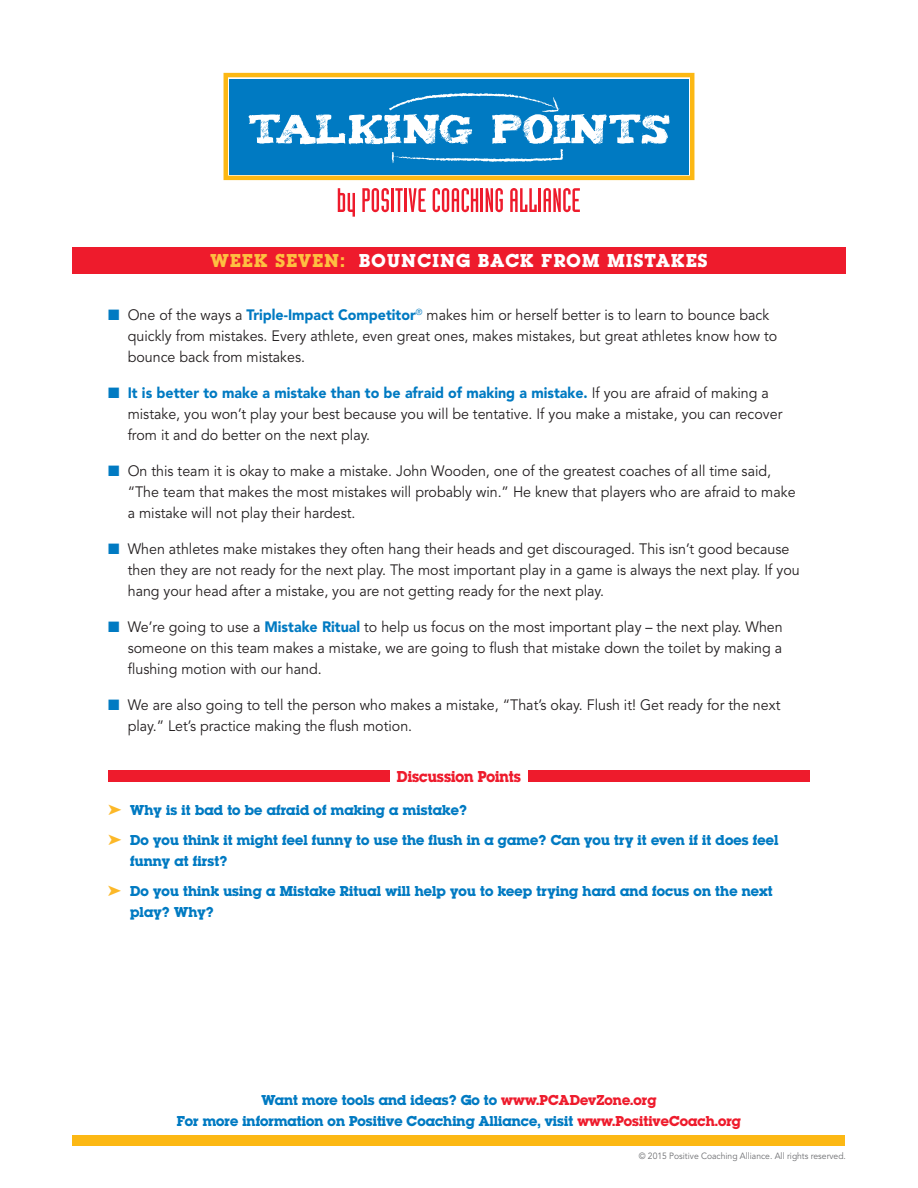
<style>
.page{position:relative;width:918px;height:1188px;background:#fff}
.page>*{position:absolute;margin:0;border:0;box-sizing:border-box;transform-origin:0 0}
.t1{font:19.5px "Lubalin Graph Bld";letter-spacing:.07em;color:#fff}
.t2{font:16.5px "Lubalin Graph Bld";color:#ee1b2c;scale:.95 1}
.t3{font:15px/21px "Avenir";color:#231f20;scale:.95 1}
.t4{font:15px/30px "Lubalin Graph Bld";letter-spacing:.01em;color:#007ac2}
.t5{font:9px "Avenir";color:#6c6d70;scale:.95 1}
.s1{color:#febf41}
.s2{color:#007ac2}
.s3{font-weight:900;color:#007ac2}
.s4{color:#fcb828}
.s5{color:#ee1b2c}
</style>
<div class="page">
<div style="left:72px;top:248px;width:774px;height:26px;background:#ee1b2c"></div>
<div style="left:224px;top:73px;width:470px;height:107px;background:#fcb814"></div>
<svg style="left:228px;top:77px;width:462px;height:99px"></svg>
<div style="left:229px;top:79px;width:459px;height:95px;background:#007ac2"></div>
<svg style="left:338px;top:188px;width:17px;height:29px"></svg>
<svg style="left:362px;top:188px;width:27px;height:24px"></svg>
<hr style="left:391px;top:188px;width:3px;height:24px;background:#ee1b2c">
<svg style="left:395px;top:188px;width:8px;height:24px"></svg>
<hr style="left:404px;top:188px;width:3px;height:24px;background:#ee1b2c">
<svg style="left:409px;top:188px;width:17px;height:24px"></svg>
<svg style="left:433px;top:188px;width:45px;height:24px"></svg>
<hr style="left:481px;top:188px;width:2px;height:24px;background:#ee1b2c">
<svg style="left:486px;top:188px;width:17px;height:24px"></svg>
<svg style="left:510px;top:188px;width:27px;height:24px"></svg>
<hr style="left:539px;top:188px;width:2px;height:24px;background:#ee1b2c">
<svg style="left:544px;top:188px;width:36px;height:24px"></svg>
<svg style="left:249px;top:93px;width:420px;height:70px"></svg>
<div style="left:73px;top:1136px;width:772px;height:10px;background:#fcb814"></div>
<div style="left:108px;top:771px;width:281px;height:11px;background:#ee1b2c"></div>
<div style="left:529px;top:771px;width:281px;height:11px;background:#ee1b2c"></div>
<h1 class="t1" style="left:210px;top:248px;width:499px"><span class="s1">WEEK SEVEN:</span> BOUNCING BACK FROM MISTAKES</h1>
<p class="t3" style="left:128px;top:305px;width:685px;text-indent:-20px"><span class="s2">■</span> One of the ways a <span class="s3">Triple-Impact Competitor</span><sup>®</sup> makes him or herself better is to learn to bounce back quickly from mistakes. Every athlete, even great ones, makes mistakes, but great athletes know how to bounce back from mistakes.</p>
<p class="t3" style="left:128px;top:383px;width:691px;text-indent:-20px"><span class="s2">■</span> <span class="s3">It is better to make a mistake than to be afraid of making a mistake.</span> If you are afraid of making a mistake, you won’t play your best because you will be tentative. If you make a mistake, you can recover from it and do better on the next play.</p>
<p class="t3" style="left:128px;top:461px;width:705px;text-indent:-20px"><span class="s2">■</span> On this team it is okay to make a mistake. John Wooden, one of the greatest coaches of all time said, “The team that makes the most mistakes will probably win.” He knew that players who are afraid to make a mistake will not play their hardest.</p>
<p class="t3" style="left:128px;top:539px;width:709px;text-indent:-20px"><span class="s2">■</span> When athletes make mistakes they often hang their heads and get discouraged. This isn’t good because then they are not ready for the next play. The most important play in a game is always the next play. If you hang your head after a mistake, you are not getting ready for the next play.</p>
<p class="t3" style="left:128px;top:617px;width:691px;text-align:justify;text-indent:-20px"><span class="s2">■</span> We’re going to use a <span class="s3">Mistake Ritual</span> to help us focus on the most important play – the next play. When someone on this team makes a mistake, we are going to flush that mistake down the toilet by making a flushing motion with our hand.</p>
<p class="t3" style="left:128px;top:695px;width:689px;text-indent:-20px"><span class="s2">■</span> We are also going to tell the person who makes a mistake, “That’s okay. Flush it! Get ready for the next play.” Let’s practice making the flush motion.</p>
<p class="t2" style="left:397px;top:765px;width:132px">Discussion Points</p>
<p class="t4" style="left:108px;top:796px;width:672px"><span class="s4">➤</span> Why is it bad to be afraid of making a mistake?<br><span class="s4">➤</span> Do you think it might feel funny to use the flush in a game? Can you try it even if it does feel</p>
<p class="t4" style="left:108px;top:847px;width:666px;text-indent:22px">funny at first?<br><span class="s4">➤</span> Do you think using a Mistake Ritual will help you to keep trying hard and focus on the next</p>
<p class="t4" style="left:130px;top:898px;width:85px">play? Why?</p>
<p class="t4" style="left:177px;top:1091px;width:566px;line-height:21px;text-align:center">Want more tools and ideas? Go to <span class="s5">www.PCADevZone.org<br></span>For more information on Positive Coaching Alliance, visit <span class="s5">www.PositiveCoach.org</span></p>
<p class="t5" style="left:639px;top:1150px;width:220px">© 2015 Positive Coaching Alliance. All rights reserved.</p>
</div>
